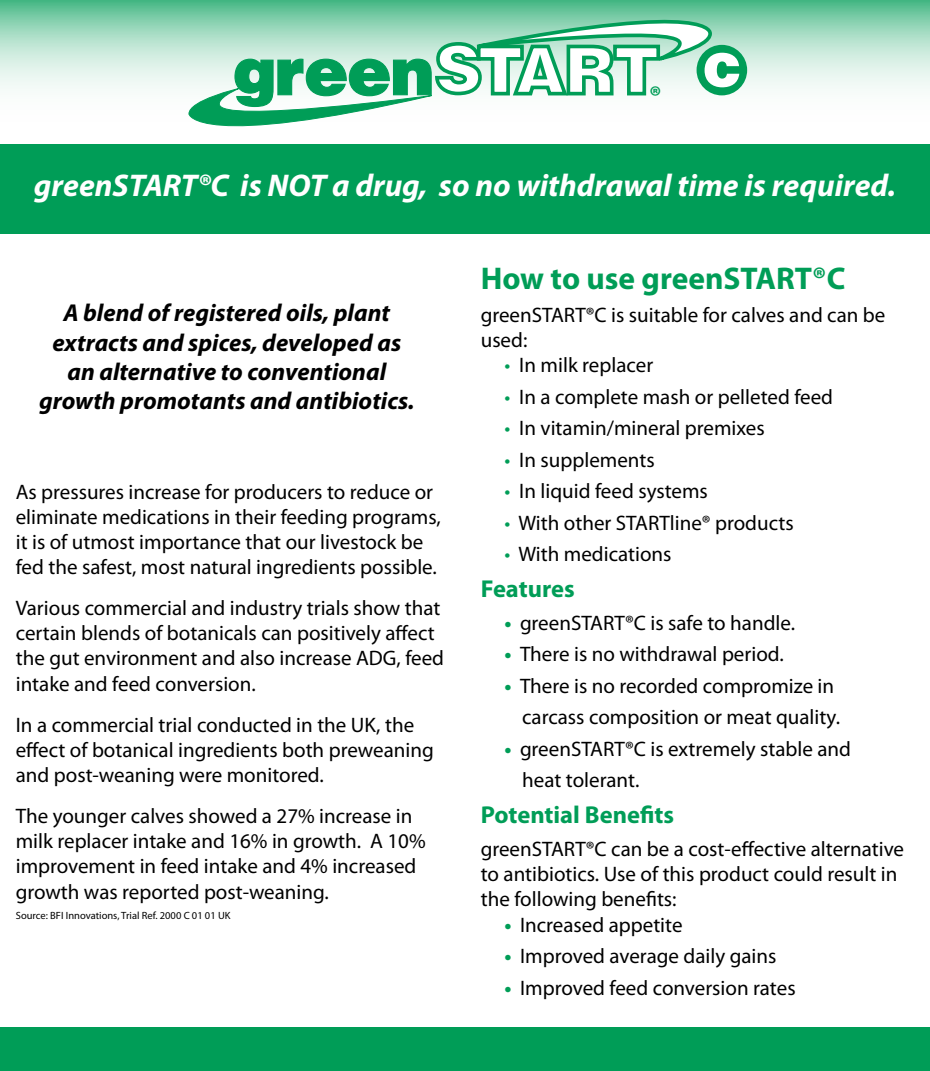
<style>
.page{position:relative;width:930px;height:1071px;background:#fff}
.page>*{position:absolute;margin:0;border:0;box-sizing:border-box;transform-origin:0 0}
.t1{font:italic 700 31.5px "Myriad Pro";color:#fff}
.t2{font:700 31.5px "Myriad Pro";color:#009d57}
.t3{font:700 27.3px "Myriad Pro";color:#009d57}
.t4{font:italic 700 24.5px/29.4px "Myriad Pro";color:#000;text-align:center}
.t5{font:700 24.5px "Myriad Pro";color:#009d57}
.t6{font:21px/25.2px "Myriad Pro";color:#000}
.t7{font:10.5px "Myriad Pro";color:#000}
.s1{color:#009d57}
.s2{font-weight:700;color:#009d57}
</style>
<div class="page">
<svg style="left:0;top:0;width:929px;height:127px"></svg>
<div style="left:0;top:144px;width:929px;height:89px;background:#009d57"></div>
<div style="left:0;top:1027px;width:929px;height:44px;background:#009d57"></div>
<div style="left:696px;top:45px;width:51px;height:50px;background:#009d57;border-radius:50%"></div>
<svg style="left:188px;top:20px;width:551px;height:106px"></svg>
<p class="t3" style="left:649px;top:78px;width:14px">®</p>
<h1 class="t1" style="left:34px;top:165px;width:863px">greenSTART®C is NOT a drug, so no withdrawal time is required.</h1>
<p class="t4" style="left:39px;top:297px;width:377px">A blend of registered oils, plant extracts and spices, developed as an alternative to conventional growth promotants and antibiotics.</p>
<p class="t6" style="left:16px;top:479px;width:426px">As pressures increase for producers to reduce or eliminate medications in their feeding programs, it is of utmost importance that our livestock be fed the safest, most natural ingredients possible.</p>
<p class="t6" style="left:16px;top:595px;width:430px">Various commercial and industry trials show that certain blends of botanicals can positively affect the gut environment and also increase ADG, feed intake and feed conversion.</p>
<p class="t6" style="left:16px;top:712px;width:419px">In a commercial trial conducted in the UK, the effect of botanical ingredients both preweaning and post-weaning were monitored.</p>
<p class="t6" style="left:16px;top:803px;width:411px">The younger calves showed a 27% increase in milk replacer intake and 16% in growth. A 10% improvement in feed intake and 4% increased growth was reported post-weaning.</p>
<p class="t7" style="left:16px;top:909px;width:216px">Source: BFI Innovations, Trial Ref. 2000 C 01 01 UK</p>
<h1 class="t2" style="left:480px;top:257px;width:366px">How to use greenSTART®C</h1>
<p class="t6" style="left:480px;top:302px;width:406px">greenSTART®C is suitable for calves and can be used:</p>
<p class="t6" style="left:504px;top:352px;width:150px"><span class="s1">•</span> In milk replacer</p>
<p class="t6" style="left:504px;top:384px;width:330px"><span class="s1">•</span> In a complete mash or pelleted feed</p>
<p class="t6" style="left:504px;top:415px;width:262px"><span class="s1">•</span> In vitamin/mineral premixes</p>
<p class="t6" style="left:504px;top:447px;width:152px"><span class="s1">•</span> In supplements</p>
<p class="t6" style="left:504px;top:478px;width:205px"><span class="s1">•</span> In liquid feed systems</p>
<p class="t6" style="left:504px;top:510px;width:291px"><span class="s1">•</span> With other STARTline® products</p>
<p class="t6" style="left:504px;top:541px;width:169px"><span class="s1">•</span> With medications</p>
<p class="t5" style="left:480px;top:572px;width:95px">Features</p>
<p class="t6" style="left:504px;top:610px;width:292px"><span class="s2">•</span> greenSTART®C is safe to handle.</p>
<p class="t6" style="left:504px;top:641px;width:281px"><span class="s2">•</span> There is no withdrawal period.</p>
<p class="t6" style="left:504px;top:670px;width:337px;line-height:31.5px;text-align:right"><span class="s2">•</span> There is no recorded compromize in carcass composition or meat quality.</p>
<p class="t6" style="left:522px;top:733px;width:330px;line-height:31.5px;text-indent:-18px"><span class="s2">•</span> greenSTART®C is extremely stable and heat tolerant.</p>
<p class="t5" style="left:480px;top:799px;width:195px">Potential Benefits</p>
<p class="t6" style="left:480px;top:836px;width:425px">greenSTART®C can be a cost-effective alternative to antibiotics. Use of this product could result in the following benefits:</p>
<p class="t6" style="left:504px;top:912px;width:180px"><span class="s2">•</span> Increased appetite</p>
<p class="t6" style="left:504px;top:943px;width:273px"><span class="s2">•</span> Improved average daily gains</p>
<p class="t6" style="left:504px;top:975px;width:293px"><span class="s2">•</span> Improved feed conversion rates</p>
</div>
